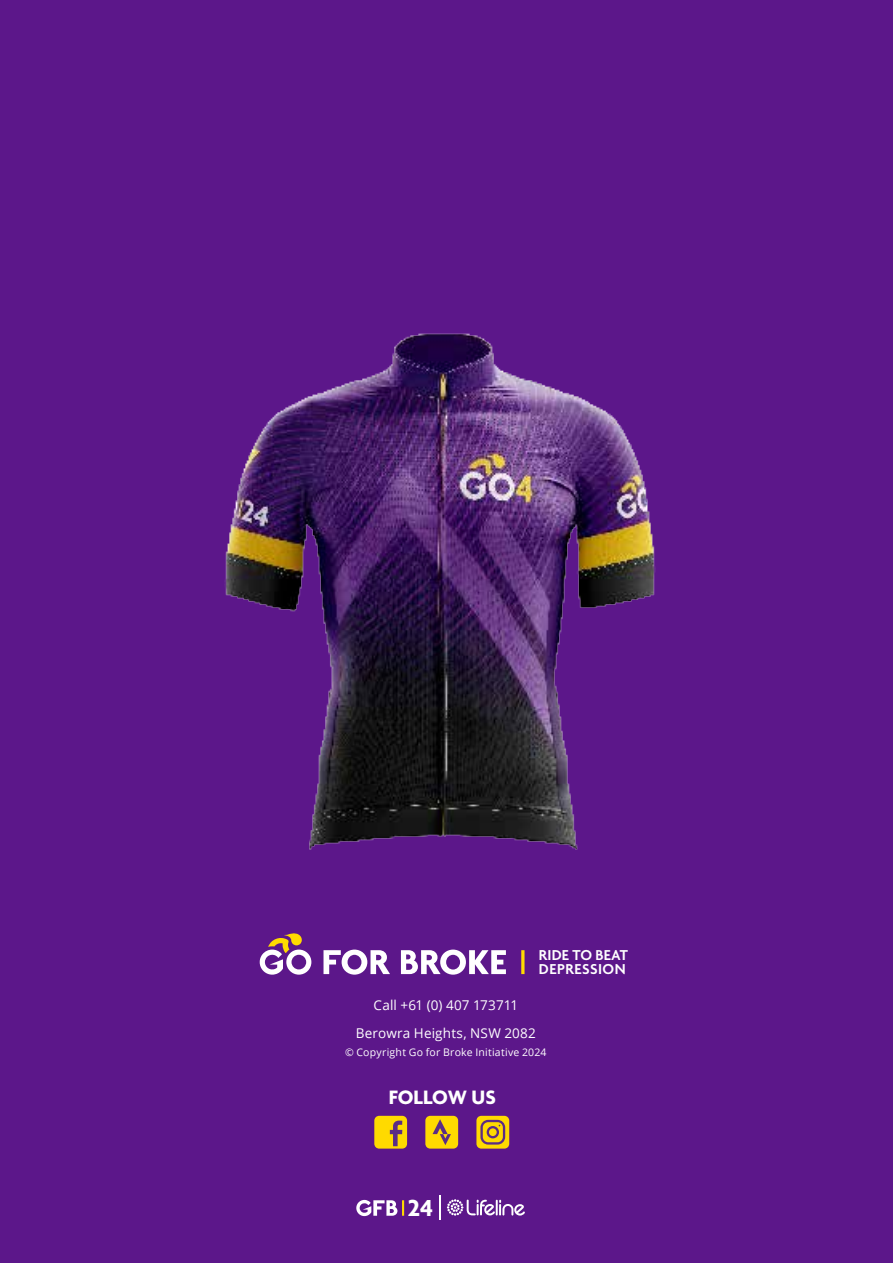
<style>
.page{position:relative;width:893px;height:1263px;background:#5c178a}
.page>*{position:absolute;margin:0;border:0;box-sizing:border-box;transform-origin:0 0}
.t1{font:700 25.05px "Agenda";color:#fff}
.t2{font:700 21px "Agenda";color:#fff}
.t3{font:600 15.6px/14px "Agenda";letter-spacing:.02em;color:#fff}
.t4{font:13.5px/27.8px "Open Sans";letter-spacing:.01em;color:#fff;text-align:center}
.t5{font:10.5px "Open Sans";letter-spacing:.02em;color:#fff}
</style>
<div class="page">
<div style="left:374px;top:1116px;width:33px;height:32px;background:#ffda00;border-radius:5px"></div>
<svg style="left:390px;top:1120px;width:12px;height:26px"></svg>
<div style="left:425px;top:1116px;width:33px;height:32px;background:#ffda00;border-radius:5px"></div>
<svg style="left:433px;top:1119px;width:18px;height:26px"></svg>
<div style="left:476px;top:1116px;width:33px;height:32px;background:#ffda00;border-radius:5px"></div>
<svg style="left:480px;top:1120px;width:25px;height:24px"></svg>
<svg style="left:447px;top:1199px;width:78px;height:17px"></svg>
<hr style="left:439px;top:1196px;width:2px;height:24px;background:#fff">
<svg style="left:356px;top:1200px;width:48px;height:16px"></svg>
<img style="left:224px;top:333px;width:432px;height:642px">
<svg style="left:521px;top:950px;width:3px;height:24px"></svg>
<svg style="left:260px;top:932px;width:51px;height:43px"></svg>
<svg style="left:323px;top:949px;width:67px;height:26px"></svg>
<svg style="left:401px;top:949px;width:105px;height:26px"></svg>
<p class="t3" style="left:539px;top:948px;width:90px">RIDE TO BEAT<br>DEPRESSION</p>
<p class="t4" style="left:356px;top:991px;width:181px">Call +61 (0) 407 173711<br>Berowra Heights, NSW 2082</p>
<p class="t5" style="left:345px;top:1045px;width:203px">© Copyright Go for Broke Initiative 2024</p>
<h2 class="t2" style="left:389px;top:1086px;width:109px">FOLLOW US</h2>
<h1 class="t1" style="left:408px;top:1192px;width:27px">24</h1>
</div>
